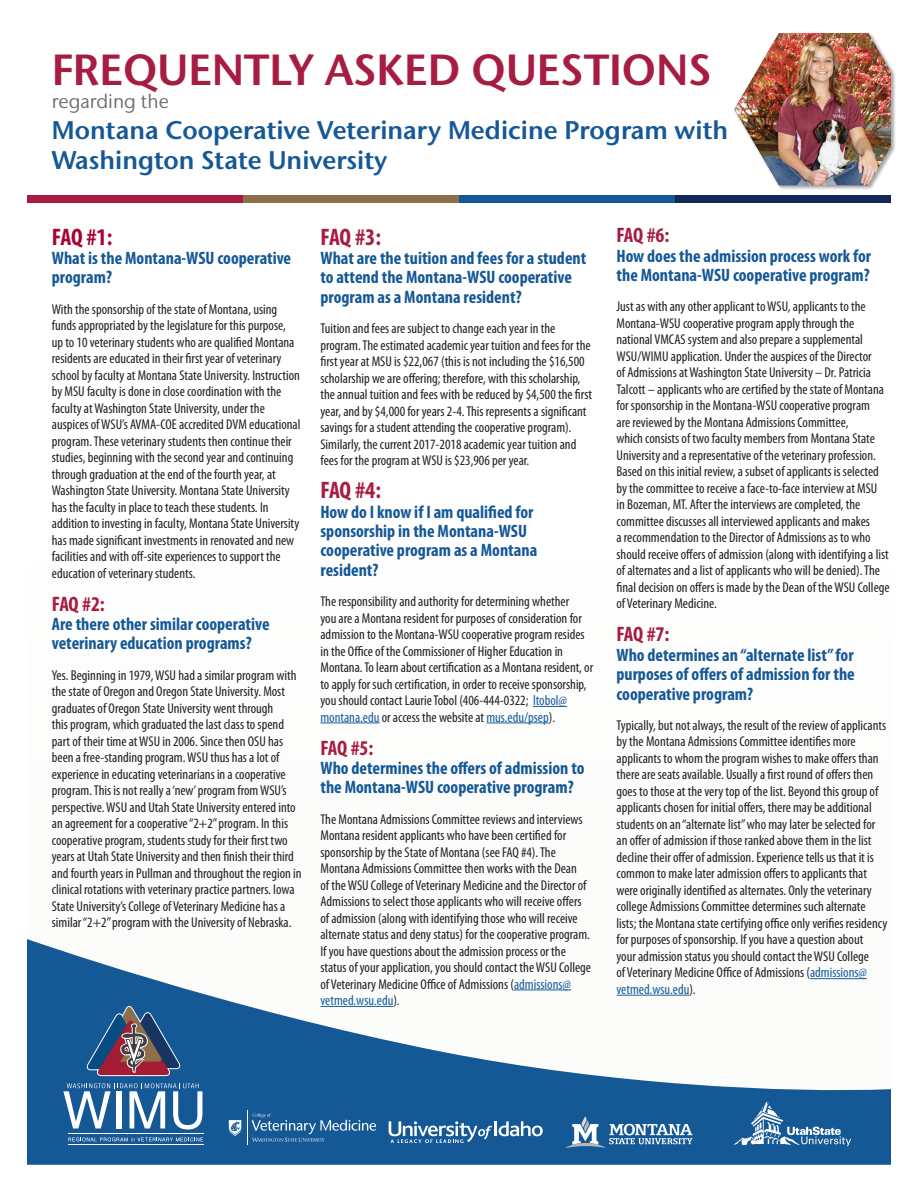
<style>
.page{position:relative;width:918px;height:1188px;background:#fff}
.page>*{position:absolute;margin:0;border:0;box-sizing:border-box;transform-origin:0 0}
.t1{font:600 43.5px "Stone Sans IIITC Std";color:#a71c41}
.t2{font:600 25.5px/30.6px "Stone Sans IIITC Std";color:#155896}
.t3{font:700 condensed 24px "Myriad Pro";letter-spacing:-.025em;color:#a71c41}
.t4{font:700 condensed 24px "Myriad Pro";color:#a90332}
.t5{font:700 condensed 21px "Myriad Pro";letter-spacing:-.025em;color:#a71c41}
.t6{font:19.5px "Stone Sans IIITC Std";color:#6c6d70}
.t7{font:700 condensed 18px/19.5px "Myriad Pro";color:#155896}
.t8{font:condensed 14.25px/16.5px "Myriad Pro";color:#231f20}
.s1{color:#175d9e}
</style>
<div class="page">
<div style="left:28px;top:564px;width:864px;height:531px;background:#fcfcfb"></div>
<div style="left:27px;top:195px;width:216px;height:7px;background:#a71c41"></div>
<div style="left:243px;top:195px;width:216px;height:7px;background:#8e6f4c"></div>
<div style="left:459px;top:195px;width:216px;height:7px;background:#155896"></div>
<div style="left:675px;top:195px;width:216px;height:7px;background:#142858"></div>
<hr style="left:533px;top:706px;width:34px;height:1px;background:#175d9e">
<hr style="left:320px;top:723px;width:60px;height:1px;background:#175d9e">
<hr style="left:486px;top:723px;width:63px;height:1px;background:#175d9e">
<svg style="left:27px;top:939px;width:864px;height:226px"></svg>
<svg style="left:68px;top:1137px;width:135px;height:4px"></svg>
<hr style="left:68px;top:1134px;width:135px;height:1px;background:#fff">
<hr style="left:68px;top:1145px;width:135px;height:1px;background:#fff">
<svg style="left:63px;top:1083px;width:139px;height:46px"></svg>
<svg style="left:87px;top:1004px;width:94px;height:73px;background:#4c577b"></svg>
<hr style="left:247px;top:1110px;width:1px;height:35px;background:#fff">
<svg style="left:229px;top:1120px;width:13px;height:16px"></svg>
<svg style="left:252px;top:1113px;width:124px;height:29px;background:#336da3"></svg>
<svg style="left:389px;top:1121px;width:154px;height:22px"></svg>
<svg style="left:566px;top:1116px;width:127px;height:32px;background:#5484b1"></svg>
<svg style="left:734px;top:1102px;width:117px;height:44px;background:#4077a9"></svg>
<div style="left:734px;top:32px;width:162px;height:158px;background:#231f20;opacity:.4"></div>
<img style="left:734px;top:33px;width:157px;height:152px">
<h1 class="t1" style="left:52px;top:42px;width:661px">FREQUENTLY ASKED QUESTIONS</h1>
<h3 class="t6" style="left:52px;top:90px;width:119px">regarding the</h3>
<h2 class="t2" style="left:52px;top:114px;width:678px">Montana Cooperative Veterinary Medicine Program with<br>Washington State University</h2>
<h3 class="t4" style="left:52px;top:223px;width:62px">FAQ #1:</h3>
<p class="t7" style="left:52px;top:249px;width:241px">What is the Montana-WSU cooperative program?</p>
<p class="t8" style="left:52px;top:301px;width:250px">With the sponsorship of the state of Montana, using funds appropriated by the legislature for this purpose, up to 10 veterinary students who are qualified Montana residents are educated in their first year of veterinary school by faculty at Montana State University. Instruction by MSU faculty is done in close coordination with the faculty at Washington State University, under the auspices of WSU’s AVMA-COE accredited DVM educational program. These veterinary students then continue their studies, beginning with the second year and continuing through graduation at the end of the fourth year, at Washington State University. Montana State University has the faculty in place to teach these students. In addition to investing in faculty, Montana State University has made significant investments in renovated and new facilities and with off-site experiences to support the education of veterinary students.</p>
<h3 class="t5" style="left:52px;top:592px;width:55px">FAQ #2:</h3>
<p class="t7" style="left:52px;top:615px;width:219px">Are there other similar cooperative veterinary education programs?</p>
<p class="t8" style="left:52px;top:667px;width:251px">Yes. Beginning in 1979, WSU had a similar program with the state of Oregon and Oregon State University. Most graduates of Oregon State University went through<br>this program, which graduated the last class to spend part of their time at WSU in 2006. Since then OSU has been a free-standing program. WSU thus has a lot of experience in educating veterinarians in a cooperative program. This is not really a ‘new’ program from WSU’s perspective. WSU and Utah State University entered into an agreement for a cooperative “2+2” program. In this cooperative program, students study for their first two years at Utah State University and then finish their third and fourth years in Pullman and throughout the region in clinical rotations with veterinary practice partners. Iowa State University’s College of Veterinary Medicine has a similar “2+2” program with the University of Nebraska.</p>
<h3 class="t3" style="left:320px;top:223px;width:62px">FAQ #3:</h3>
<p class="t7" style="left:320px;top:249px;width:267px">What are the tuition and fees for a student to attend the Montana-WSU cooperative program as a Montana resident?</p>
<p class="t8" style="left:320px;top:320px;width:273px">Tuition and fees are subject to change each year in the program. The estimated academic year tuition and fees for the first year at MSU is $22,067 (this is not including the $16,500 scholarship we are offering; therefore, with this scholarship, the annual tuition and fees with be reduced by $4,500 the first year, and by $4,000 for years 2-4. This represents a significant savings for a student attending the cooperative program).<br>Similarly, the current 2017-2018 academic year tuition and fees for the program at WSU is $23,906 per year.</p>
<h3 class="t3" style="left:320px;top:477px;width:62px">FAQ #4:</h3>
<p class="t7" style="left:320px;top:502px;width:218px">How do I know if I am qualified for sponsorship in the Montana-WSU cooperative program as a Montana resident?</p>
<p class="t8" style="left:320px;top:593px;width:274px">The responsibility and authority for determining whether<br>you are a Montana resident for purposes of consideration for admission to the Montana-WSU cooperative program resides in the Office of the Commissioner of Higher Education in Montana. To learn about certification as a Montana resident, or to apply for such certification, in order to receive sponsorship, you should contact Laurie Tobol (406-444-0322; <span class="s1">ltobol@ montana.edu</span> or access the website at <span class="s1">mus.edu/psep</span>).</p>
<h3 class="t5" style="left:320px;top:736px;width:55px">FAQ #5:</h3>
<p class="t7" style="left:320px;top:759px;width:266px">Who determines the offers of admission to the Montana-WSU cooperative program?</p>
<p class="t8" style="left:320px;top:811px;width:272px">The Montana Admissions Committee reviews and interviews Montana resident applicants who have been certified for sponsorship by the State of Montana (see FAQ #4). The Montana Admissions Committee then works with the Dean<br>of the WSU College of Veterinary Medicine and the Director of Admissions to select those applicants who will receive offers of admission (along with identifying those who will receive alternate status and deny status) for the cooperative program.<br>If you have questions about the admission process or the status of your application, you should contact the WSU College of Veterinary Medicine Office of Admissions (<span class="s1">admissions@ vetmed.wsu.edu</span>).</p>
<h3 class="t5" style="left:616px;top:224px;width:55px">FAQ #6:</h3>
<p class="t7" style="left:616px;top:246px;width:256px">How does the admission process work for the Montana-WSU cooperative program?</p>
<p class="t8" style="left:616px;top:299px;width:275px">Just as with any other applicant to WSU, applicants to the Montana-WSU cooperative program apply through the national VMCAS system and also prepare a supplemental WSU/WIMU application. Under the auspices of the Director<br>of Admissions at Washington State University – Dr. Patricia Talcott – applicants who are certified by the state of Montana for sponsorship in the Montana-WSU cooperative program<br>are reviewed by the Montana Admissions Committee,<br>which consists of two faculty members from Montana State University and a representative of the veterinary profession.<br>Based on this initial review, a subset of applicants is selected by the committee to receive a face-to-face interview at MSU<br>in Bozeman, MT. After the interviews are completed, the committee discusses all interviewed applicants and makes<br>a recommendation to the Director of Admissions as to who should receive offers of admission (along with identifying a list of alternates and a list of applicants who will be denied). The final decision on offers is made by the Dean of the WSU College of Veterinary Medicine.</p>
<h3 class="t5" style="left:616px;top:623px;width:55px">FAQ #7:</h3>
<p class="t7" style="left:616px;top:645px;width:240px;text-align:justify">Who determines an “alternate list” for purposes of offers of admission for the cooperative program?</p>
<p class="t8" style="left:616px;top:717px;width:272px">Typically, but not always, the result of the review of applicants by the Montana Admissions Committee identifies more applicants to whom the program wishes to make offers than there are seats available. Usually a first round of offers then goes to those at the very top of the list. Beyond this group of applicants chosen for initial offers, there may be additional students on an “alternate list” who may later be selected for an offer of admission if those ranked above them in the list decline their offer of admission. Experience tells us that it is common to make later admission offers to applicants that were originally identified as alternates. Only the veterinary college Admissions Committee determines such alternate lists; the Montana state certifying office only verifies residency for purposes of sponsorship. If you have a question about<br>your admission status you should contact the WSU College<br>of Veterinary Medicine Office of Admissions (<span class="s1">admissions@ vetmed.wsu.edu</span>).</p>
</div>
